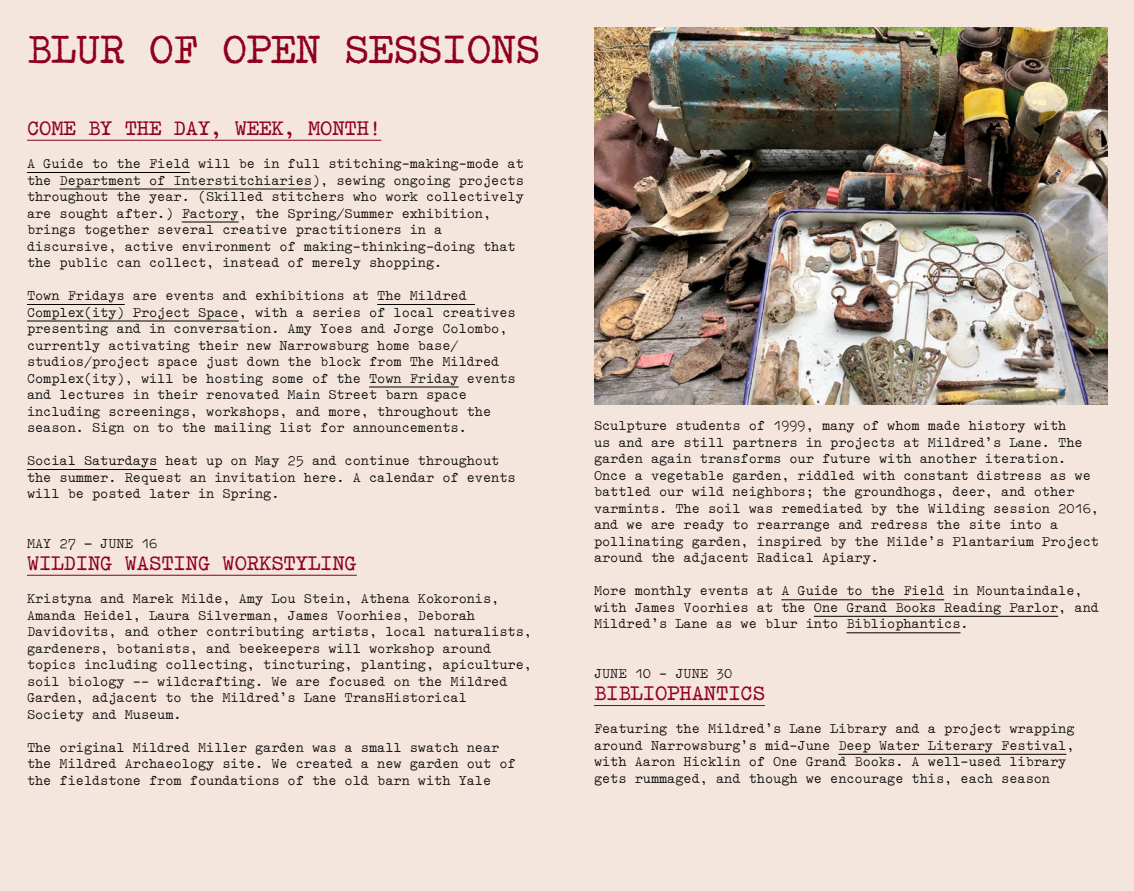
<style>
.page{position:relative;width:1134px;height:891px;background:#fff}
.page>*{position:absolute;margin:0;border:0;box-sizing:border-box;transform-origin:0 0}
.t1{font:800 45px "Typewriter";color:#8f001d}
.t2{font:800 22.5px "Typewriter";color:#8f001d}
.t3{font:15px/16.5px "Typewriter";color:#000}
</style>
<div class="page">
<div style="left:0;top:0;width:567px;height:891px;background:#f4e6dc"></div>
<hr style="left:27px;top:140px;width:354px;height:1px;background:#8f001d">
<hr style="left:27px;top:172px;width:163px;height:1px;background:#000">
<hr style="left:60px;top:189px;width:252px;height:1px;background:#000">
<hr style="left:182px;top:222px;width:57px;height:1px;background:#000">
<hr style="left:27px;top:304px;width:98px;height:1px;background:#000">
<hr style="left:377px;top:304px;width:98px;height:1px;background:#000">
<hr style="left:27px;top:321px;width:212px;height:1px;background:#000">
<hr style="left:369px;top:387px;width:90px;height:1px;background:#000">
<hr style="left:27px;top:469px;width:130px;height:1px;background:#000">
<hr style="left:27px;top:575px;width:330px;height:1px;background:#8f001d">
<div style="left:567px;top:0;width:567px;height:891px;background:#f4e6dc"></div>
<hr style="left:781px;top:599px;width:163px;height:1px;background:#000">
<hr style="left:814px;top:616px;width:244px;height:1px;background:#000">
<hr style="left:846px;top:632px;width:115px;height:1px;background:#000">
<hr style="left:594px;top:705px;width:171px;height:1px;background:#8f001d">
<hr style="left:838px;top:754px;width:228px;height:1px;background:#000">
<img style="left:594px;top:27px;width:513px;height:378px">
<h1 class="t1" style="left:27px;top:26px;width:515px">BLUR OF OPEN SESSIONS</h1>
<h2 class="t2" style="left:27px;top:116px;width:356px">COME BY THE DAY, WEEK, MONTH!</h2>
<p class="t3" style="left:27px;top:155px;width:498px">A Guide to the Field will be in full stitching-making-mode at the Department of Interstitchiaries), sewing ongoing projects throughout the year. (Skilled stitchers who work collectively are sought after.) Factory, the Spring/Summer exhibition, brings together several creative practitioners in a discursive, active environment of making-thinking-doing that the public can collect, instead of merely shopping.</p>
<p class="t3" style="left:27px;top:287px;width:490px">Town Fridays are events and exhibitions at The Mildred Complex(ity) Project Space, with a series of local creatives presenting and in conversation. Amy Yoes and Jorge Colombo, currently activating their new Narrowsburg home base/ studios/project space just down the block from The Mildred Complex(ity), will be hosting some of the Town Friday events and lectures in their renovated Main Street barn space including screenings, workshops, and more, throughout the season. Sign on to the mailing list for announcements.</p>
<p class="t3" style="left:27px;top:452px;width:490px">Social Saturdays heat up on May 25 and continue throughout the summer. Request an invitation here. A calendar of events will be posted later in Spring.</p>
<p class="t3" style="left:27px;top:535px;width:132px">MAY 27 – JUNE 16</p>
<h2 class="t2" style="left:27px;top:551px;width:331px">WILDING WASTING WORKSTYLING</h2>
<p class="t3" style="left:27px;top:590px;width:506px">Kristyna and Marek Milde, Amy Lou Stein, Athena Kokoronis, Amanda Heidel, Laura Silverman, James Voorhies, Deborah Davidovits, and other contributing artists, local naturalists, gardeners, botanists, and beekeepers will workshop around topics including collecting, tincturing, planting, apiculture, soil biology -- wildcrafting. We are focused on the Mildred Garden, adjacent to the Mildred’s Lane TransHistorical<br>Society and Museum.</p>
<p class="t3" style="left:27px;top:739px;width:490px">The original Mildred Miller garden was a small swatch near the Mildred Archaeology site. We created a new garden out of the fieldstone from foundations of the old barn with Yale</p>
<p class="t3" style="left:594px;top:418px;width:506px">Sculpture students of 1999, many of whom made history with<br>us and are still partners in projects at Mildred’s Lane. The garden again transforms our future with another iteration.<br>Once a vegetable garden, riddled with constant distress as we battled our wild neighbors; the groundhogs, deer, and other varmints. The soil was remediated by the Wilding session 2016, and we are ready to rearrange and redress the site into a pollinating garden, inspired by the Milde’s Plantarium Project around the adjacent Radical Apiary.</p>
<p class="t3" style="left:594px;top:583px;width:506px">More monthly events at A Guide to the Field in Mountaindale, with James Voorhies at the One Grand Books Reading Parlor, and<br>Mildred’s Lane as we blur into Bibliophantics.</p>
<p class="t3" style="left:594px;top:665px;width:140px">JUNE 10 - JUNE 30</p>
<h2 class="t2" style="left:594px;top:682px;width:173px">BIBLIOPHANTICS</h2>
<p class="t3" style="left:594px;top:721px;width:482px">Featuring the Mildred’s Lane Library and a project wrapping around Narrowsburg’s mid-June Deep Water Literary Festival, with Aaron Hicklin of One Grand Books. A well-used library gets rummaged, and though we encourage this, each season</p>
</div>
